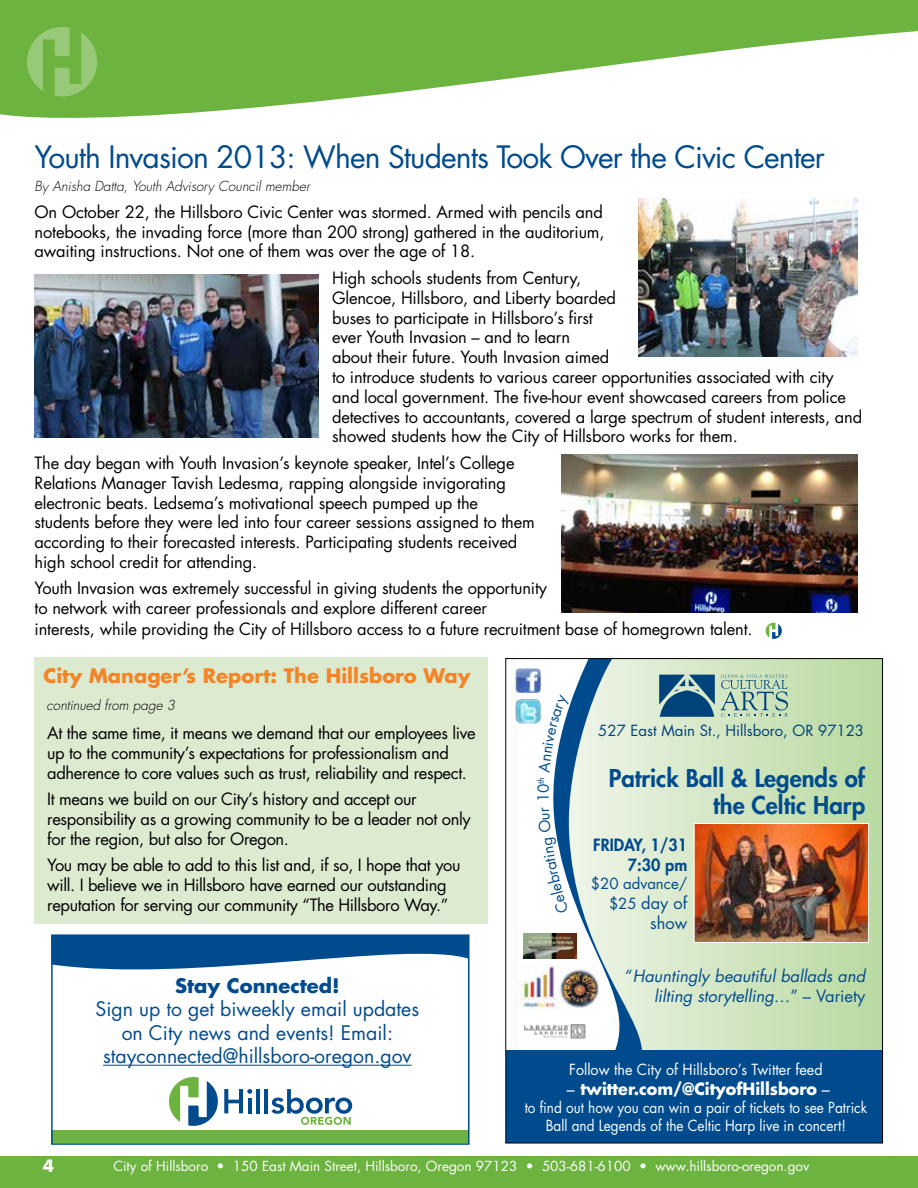
<style>
.page{position:relative;width:918px;height:1188px;background:#fff}
.page>*{position:absolute;margin:0;border:0;box-sizing:border-box;transform-origin:0 0}
.t1{font:30px "Futura Std";letter-spacing:-.03em;color:#004b8d}
.t2{font:800 23.85px/26.8px "Futura Std";color:#004b8d;text-align:right}
.t3{font:19.5px/23.4px "Futura Std";color:#004b8d;text-align:center}
.t4{font:700 19.5px "Futura Std";color:#f58427}
.t5{font:700 19.5px "Futura Std";color:#004b8d}
.t6{font:16.5px/19.8px "Futura Std";letter-spacing:-.01em;color:#000}
.t7{font:italic 16.5px/19.8px "Futura Std";color:#004b8d;text-align:right}
.t8{font:700 16.5px "Futura Std";color:#fff}
.t9{font:800 16.5px/19.8px "Futura Std";color:#004b8d;text-align:right}
.t10{font:16.5px/19.8px "Futura Std";color:#004b8d;text-align:right}
.t11{font:15px/18px "Futura Std";color:#fff;text-align:center;scale:.91 1}
.t12{font:15px "Futura Std";color:#fff;scale:.96 1}
.t13{font:15px "Futura Std";color:#00427a}
.t14{font:15px "Futura Std";color:#004b8d}
.t15{font:13.5px "Futura Std";color:#fff}
.t16{font:italic 300 13.5px "Futura Std";color:#000}
.s1{font-size:15px}
.s2{font-style:normal}
.s3{font-weight:400}
</style>
<div class="page">
<div style="left:0;top:1156px;width:918px;height:32px;background:#6cb33f"></div>
<svg style="left:0;top:0;width:918px;height:118px;fill:#6cb33f"></svg>
<svg style="left:27px;top:27px;width:70px;height:70px;background:#80bd5a"></svg>
<div style="left:34px;top:657px;width:454px;height:267px;background:#dcead0"></div>
<img style="left:639px;top:199px;width:219px;height:158px">
<img style="left:35px;top:274px;width:284px;height:163px">
<img style="left:562px;top:455px;width:296px;height:158px">
<svg style="left:642px;top:660px;width:239px;height:390px;background:#cee3bd"></svg>
<div style="left:506px;top:1050px;width:377px;height:93px;background:#004b8d"></div>
<svg style="left:721px;top:675px;width:67px;height:42px;background:#a9c6b1"></svg>
<svg style="left:659px;top:675px;width:56px;height:42px;background:#2c648b"></svg>
<img style="left:516px;top:668px;width:21px;height:25px">
<img style="left:516px;top:699px;width:21px;height:25px">
<img style="left:524px;top:1025px;width:13px;height:10px">
<img style="left:519px;top:973px;width:18px;height:36px">
<img style="left:524px;top:934px;width:13px;height:25px">
<img style="left:696px;top:825px;width:171px;height:116px">
<div style="left:694px;top:823px;width:175px;height:120px;border:1px solid #fff"></div>
<svg style="left:54px;top:938px;width:413px;height:32px"></svg>
<div style="left:52px;top:1131px;width:417px;height:12px;background:#6cb33f"></div>
<div style="left:51px;top:935px;width:419px;height:210px;border:2px solid #004b8d"></div>
<hr style="left:256px;top:1089px;width:4px;height:24px;background:#004b8d">
<hr style="left:265px;top:1089px;width:3px;height:24px;background:#004b8d">
<svg style="left:271px;top:1089px;width:81px;height:36px"></svg>
<svg style="left:224px;top:1089px;width:28px;height:24px"></svg>
<svg style="left:169px;top:1077px;width:49px;height:49px"></svg>
<hr style="left:103px;top:1065px;width:309px;height:1px;background:#004b8d">
<svg style="left:766px;top:623px;width:16px;height:16px"></svg>
<svg style="left:537px;top:659px;width:105px;height:391px"></svg>
<h1 class="t1" style="left:35px;top:138px;width:792px">Youth I nvasion 2013: When Students Took Over the Civic Center</h1>
<p class="t16" style="left:35px;top:178px;width:277px">By Anisha Datta, Youth Advisory Council member</p>
<p class="t6" style="left:35px;top:202px;width:571px;text-align:justify">On October 22, the H illsboro Civic Center was stormed. Armed with pencils and notebooks, the invading force (more than 200 strong) gathered in the auditorium, awaiting instructions. Not one of them was over the age of 18.</p>
<p class="t6" style="left:332px;top:268px;width:532px">H igh schools students from Century,<br>Glencoe, H illsboro, and Liberty boarded<br>buses to participate in H illsboro’s first<br>ever Youth I nvasion – and to learn<br>about their future. Youth Invasion aimed<br>to introduce students to various career opportunities associated with city and local government. The five-hour event showcased careers from police detectives to accountants, covered a large spectrum of student interests, and showed students how the City of H illsboro works for them.</p>
<p class="t6" style="left:35px;top:453px;width:502px">The day began with Youth I nvasion’s keynote speaker, I ntel’s College Relations Manager Tavish Ledesma, rapping alongside invigorating electronic beats. Ledsema’s motivational speech pumped up the students before they were led into four career sessions assigned to them according to their forecasted interests. Participating students received high school credit for attending.</p>
<p class="t6" style="left:35px;top:578px;width:720px;line-height:20.4px">Youth I nvasion was extremely successful in giving students the opportunity<br>to network with career professionals and explore different career<br>interests, while providing the City of H illsboro access to a future recruitment base of homegrown talent.</p>
<p class="t4" style="left:44px;top:663px;width:428px">City Manager’s Report: The Hillsboro Way</p>
<p class="t16" style="left:47px;top:697px;width:130px">continued from page 3</p>
<p class="t6" style="left:47px;top:723px;width:430px">At the same time, it means we demand that our employees live up to the community’s expectations for professionalism and adherence to core values such as trust, reliability and respect.</p>
<p class="t6" style="left:47px;top:789px;width:425px">It means we build on our City’s history and accept our responsibility as a growing community to be a leader not only for the region, but also for Oregon.</p>
<p class="t6" style="left:47px;top:855px;width:415px">You may be able to add to this list and, if so, I hope that you will. I believe we in H illsboro have earned our outstanding reputation for serving our community “The H illsboro Way.”</p>
<p class="t5" style="left:175px;top:973px;width:166px">Stay Connected!</p>
<p class="t3" style="left:96px;top:998px;width:325px">Sign up to get biweekly email updates on City news and events! Email: stayconnected@hillsboro-oregon.gov</p>
<p class="t13" style="left:598px;top:720px;width:267px">527 East Main St., Hillsboro, OR 97123</p>
<h2 class="t2" style="left:609px;top:765px;width:258px">Patrick Ball &amp; Legends of the Celtic Harp</h2>
<p class="t9" style="left:593px;top:835px;width:96px">FRIDAY, 1/31<br>7:30 pm</p>
<p class="t14" style="left:591px;top:874px;width:98px">$20 advance/</p>
<p class="t10" style="left:609px;top:893px;width:80px"><span class="s1">$25</span> day of show</p>
<p class="t7" style="left:625px;top:967px;width:241px"><span class="s2">“</span>Hauntingly beautiful ballads and lilting storytelling…<span class="s2">” – Variety</span></p>
<p class="t12" style="left:569px;top:1060px;width:266px">Follow the City of Hillsboro’s Twitter feed</p>
<p class="t8" style="left:567px;top:1078px;width:265px"><span class="s3">–</span> twitter.com/@CityofHillsboro <span class="s3">–</span></p>
<p class="t11" style="left:525px;top:1098px;width:378px">to find out how you can win a pair of tickets to see Patrick<br>Ball and Legends of the Celtic Harp live in concert!</p>
<p class="t8" style="left:43px;top:1154px;width:13px">4</p>
<p class="t15" style="left:113px;top:1158px;width:698px">City of Hillsboro • 150 East Main Street, Hillsboro, Oregon 97123 • 503-681-6100 • www.hillsboro-oregon.gov</p>
</div>
